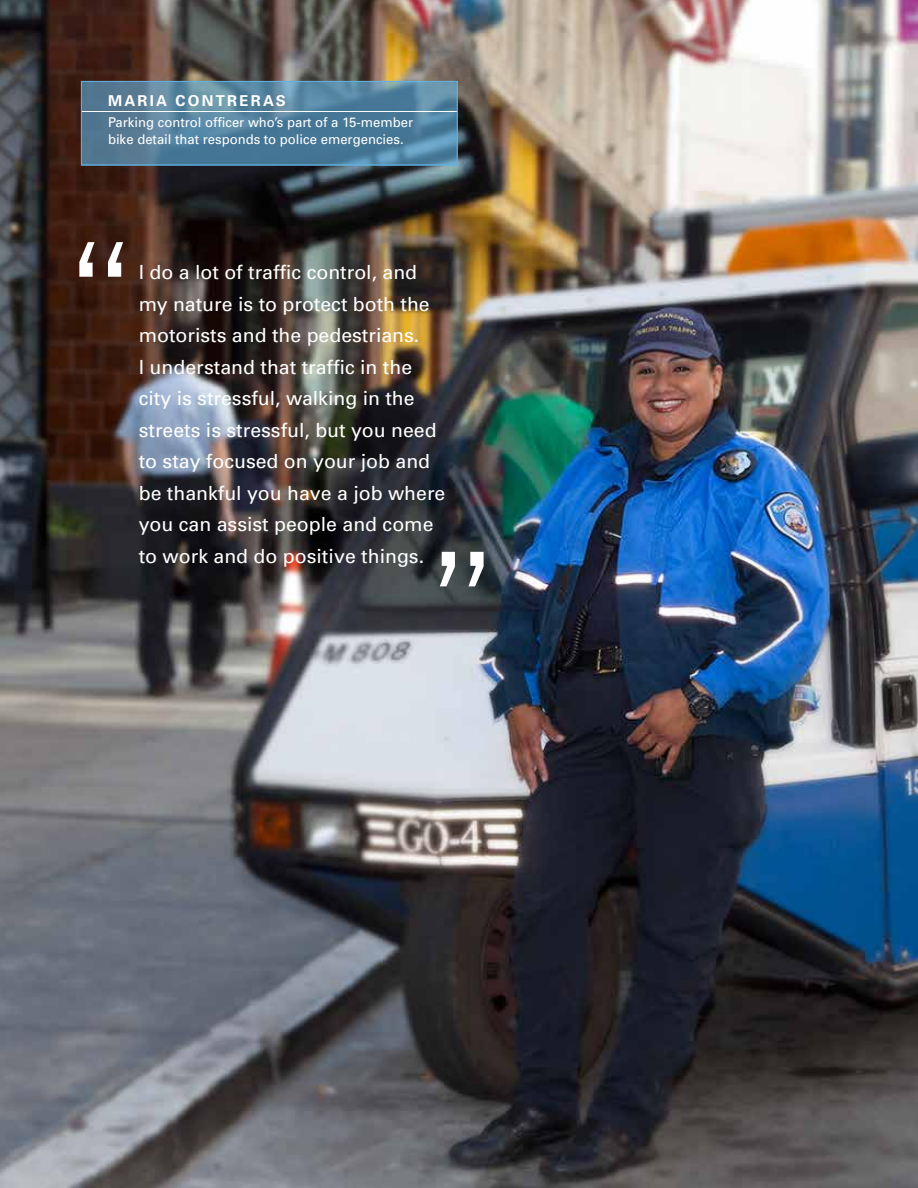
<style>
.page{position:relative;width:918px;height:1188px;background:#fff}
.page>*{position:absolute;margin:0;border:0;box-sizing:border-box;transform-origin:0 0}
.t1{font:expanded 135px "Trade Gothic LH";color:#fff}
.t2{font:19.5px/31.5px "Univers";color:#fff}
.t3{font:700 15px "Univers";letter-spacing:.15em;color:#fff}
.t4{font:13.5px/16.5px "Univers";color:#fff}
</style>
<div class="page">
<img style="left:0;top:0;width:918px;height:1188px">
<svg style="left:83px;top:83px;width:373px;height:80px"></svg>
<hr style="left:81px;top:111px;width:376px;height:1px;background:#fff">
<div style="left:81px;top:81px;width:377px;height:84px;border:1px solid #62b3e4"></div>
<p class="t3" style="left:108px;top:92px;width:179px">MARIA CONTRERAS</p>
<p class="t4" style="left:108px;top:114px;width:307px">Parking control officer who’s part of a 15-member bike detail that responds to police emergencies.</p>
<h1 class="t1" style="left:68px;top:203px;width:69px">“</h1>
<p class="t2" style="left:139px;top:257px;width:308px">I do a lot of traffic control, and my nature is to protect both the motorists and the pedestrians.<br>I understand that traffic in the city is stressful, walking in the streets is stressful, but you need to stay focused on your job and be thankful you have a job where you can assist people and come to work and do positive things.</p>
<h1 class="t1" style="left:428px;top:513px;width:69px">”</h1>
</div>
